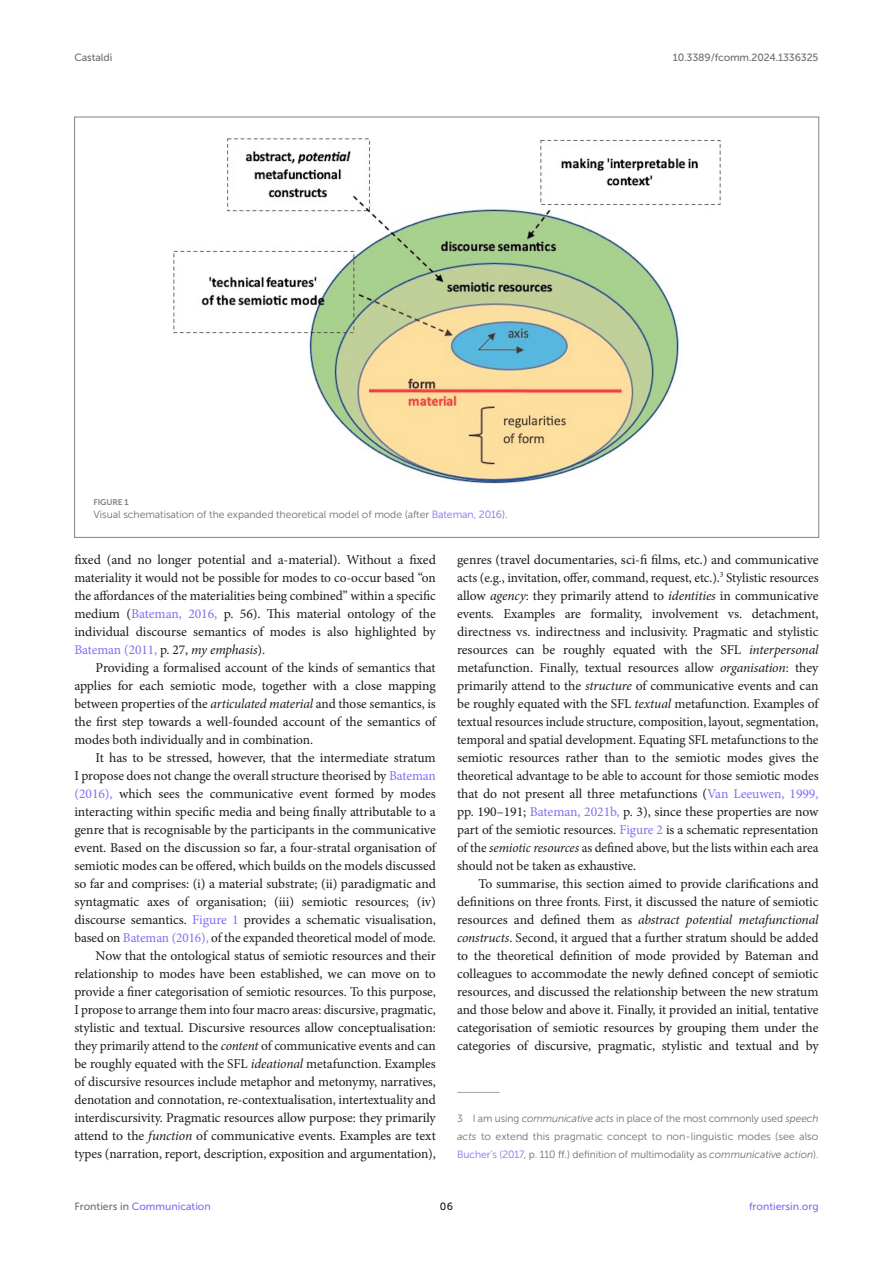
<style>
.page{position:relative;width:893px;height:1263px;background:#fff}
.page>*{position:absolute;margin:0;border:0;box-sizing:border-box;transform-origin:0 0}
.TEXT{font:13.5px/18px "Minion Pro";letter-spacing:-.005em;color:#1b1c1b;text-align:justify}
.FOOTNOTE{font:10.5px/18px "Museo Sans 300";letter-spacing:-.005em;color:#706f70;text-align:justify}
.FIG_LEG{font:10.5px "Museo Sans 300";letter-spacing:-.01em;color:#706f70}
.t1{font:10.5px "Museo Sans 500";color:#856df0}
.t2{font:10.5px "Museo Sans 500";letter-spacing:-.015em;color:#706f70}
.t3{font:10.5px "Museo Sans 500";color:#1b1c1b}
.FIG_HD{font:8.25px "Museo Sans 700";letter-spacing:-.01em;color:#7e7f7f}
.s1{color:#856df0}
.s2{font-style:italic}
.s3{color:#706f70}
</style>
<div class="page">
<hr style="left:457px;top:1092px;width:43px;height:1px;background:#a2a3a3">
<img style="left:173px;top:138px;width:548px;height:346px">
<p class="t2" style="left:74px;top:51px;width:39px">Castaldi</p>
<p class="t2" style="left:673px;top:51px;width:147px">10.3389/fcomm.2024.1336325</p>
<p class="FIG_HD" style="left:94px;top:497px;width:37px">FIGURE 1</p>
<p class="FIG_LEG" style="left:94px;top:509px;width:416px">Visual schematisation of the expanded theoretical model of mode (after <span class="s1">Bateman, 2016</span>).</p>
<p class="TEXT" style="left:74px;top:551px;width:363px">fixed (and no longer potential and a-material). Without a fixed materiality it would not be possible for modes to co-occur based “on the affordances of the materialities being combined” within a specific medium (<span class="s1">Bateman, 2016,</span> p. 56). This material ontology of the individual discourse semantics of modes is also highlighted by <span class="s1">Bateman (2011,</span> p. 27, <span class="s2">my emphasis</span>).</p>
<p class="TEXT" style="left:74px;top:659px;width:363px;text-indent:21px">Providing a formalised account of the kinds of semantics that applies for each semiotic mode, together with a close mapping between properties of the <span class="s2">articulated material</span> and those semantics, is the first step towards a well-founded account of the semantics of modes both individually and in combination.</p>
<p class="TEXT" style="left:74px;top:749px;width:363px;text-indent:21px">It has to be stressed, however, that the intermediate stratum I propose does not change the overall structure theorised by <span class="s1">Bateman (2016),</span> which sees the communicative event formed by modes interacting within specific media and being finally attributable to a genre that is recognisable by the participants in the communicative event. Based on the discussion so far, a four-stratal organisation of semiotic modes can be offered, which builds on the models discussed so far and comprises: (i) a material substrate; (ii) paradigmatic and syntagmatic axes of organisation; (iii) semiotic resources; (iv) discourse semantics. <span class="s1">Figure 1</span> provides a schematic visualisation, based on <span class="s1">Bateman (2016),</span> of the expanded theoretical model of mode.</p>
<p class="TEXT" style="left:74px;top:947px;width:363px;text-indent:21px">Now that the ontological status of semiotic resources and their relationship to modes have been established, we can move on to provide a finer categorisation of semiotic resources. To this purpose, I propose to arrange them into four macro areas: discursive, pragmatic, stylistic and textual. Discursive resources allow conceptualisation: they primarily attend to the <span class="s2">content</span> of communicative events and can be roughly equated with the SFL <span class="s2">ideational</span> metafunction. Examples of discursive resources include metaphor and metonymy, narratives, denotation and connotation, re-contextualisation, intertextuality and interdiscursivity. Pragmatic resources allow purpose: they primarily attend to the <span class="s2">function</span> of communicative events. Examples are text types (narration, report, description, exposition and argumentation),</p>
<p class="TEXT" style="left:457px;top:551px;width:363px">genres (travel documentaries, sci-fi films, etc.) and communicative acts (e.g., invitation, offer, command, request, etc.).<sup>3</sup> Stylistic resources allow <span class="s2">agency</span>: they primarily attend to <span class="s2">identities</span> in communicative events. Examples are formality, involvement vs. detachment, directness vs. indirectness and inclusivity. Pragmatic and stylistic resources can be roughly equated with the SFL <span class="s2">interpersonal </span>metafunction. Finally, textual resources allow <span class="s2">organisation</span>: they primarily attend to the <span class="s2">structure</span> of communicative events and can be roughly equated with the SFL <span class="s2">textual</span> metafunction. Examples of textual resources include structure, composition, layout, segmentation, temporal and spatial development. Equating SFL metafunctions to the semiotic resources rather than to the semiotic modes gives the theoretical advantage to be able to account for those semiotic modes that do not present all three metafunctions (<span class="s1">Van Leeuwen, 1999, </span>pp. 190–191; <span class="s1">Bateman, 2021b,</span> p. 3), since these properties are now part of the semiotic resources. <span class="s1">Figure 2</span> is a schematic representation of the <span class="s2">semiotic resources</span> as defined above, but the lists within each area should not be taken as exhaustive.</p>
<p class="TEXT" style="left:457px;top:875px;width:363px;text-indent:21px">To summarise, this section aimed to provide clarifications and definitions on three fronts. First, it discussed the nature of semiotic resources and defined them as <span class="s2">abstract potential metafunctional constructs</span>. Second, it argued that a further stratum should be added to the theoretical definition of mode provided by Bateman and colleagues to accommodate the newly defined concept of semiotic resources, and discussed the relationship between the new stratum and those below and above it. Finally, it provided an initial, tentative categorisation of semiotic resources by grouping them under the categories of discursive, pragmatic, stylistic and textual and by</p>
<p class="FOOTNOTE" style="left:457px;top:1109px;width:363px">3 I am using <span class="s2">communicative acts</span> in place of the most commonly used <span class="s2">speech acts</span> to extend this pragmatic concept to non-linguistic modes (see also <span class="s1">Bucher’s (2017</span>, p. 110 ff.) definition of multimodality as <span class="s2">communicative action</span>).</p>
<p class="t1" style="left:74px;top:1200px;width:138px"><span class="s3">Frontiers in</span> Communication</p>
<p class="t3" style="left:440px;top:1200px;width:15px">06</p>
<p class="t1" style="left:749px;top:1200px;width:71px">frontiersin.org</p>
</div>
